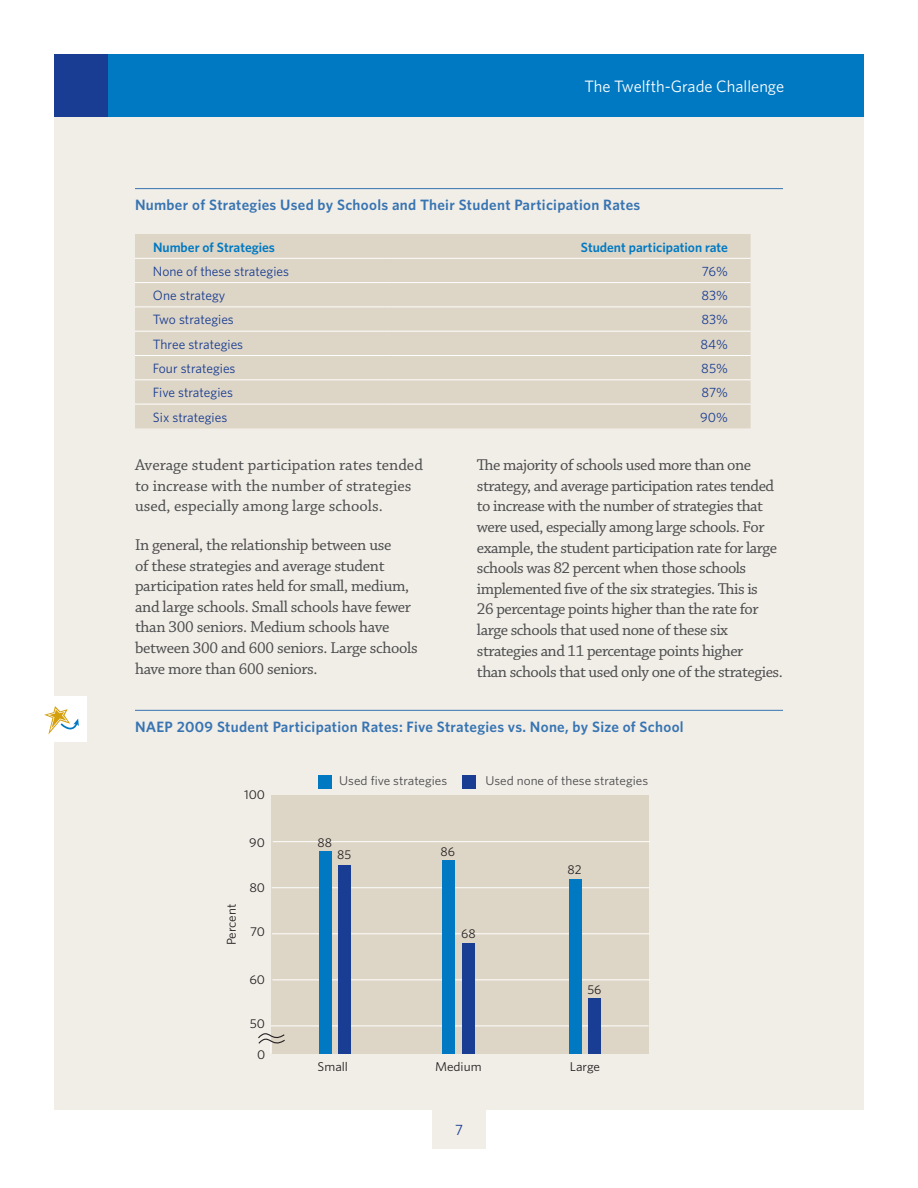
<style>
.page{position:relative;width:918px;height:1188px;background:#fff}
.page>*{position:absolute;margin:0;border:0;box-sizing:border-box;transform-origin:0 0}
.t1{font:16.5px/20.7px "Chaparral Pro";letter-spacing:-.025em;color:#4b4c4d}
.t2{font:16.5px/20.7px "Chaparral Pro";color:#4b4c4d}
.t3{font:16.5px "Whitney";color:#fff}
.t4{font:600 15px "Whitney";letter-spacing:.02em;color:#3674b2}
.t5{font:15px "Whitney";color:#193d92}
.t6{font:13.5px "Whitney";color:#193d92}
.t7{font:600 13.5px "Whitney";color:#0079c2}
.t8{font:12.75px "Whitney";color:#4b4c4d;scale:1.04 1}
.t9{font:12.75px "Whitney";color:#231f20;scale:1.04 1}
.t10{font:12.75px "Whitney";color:#231f20}
</style>
<div class="page">
<div style="left:54px;top:54px;width:810px;height:1056px;background:#f1ede7"></div>
<div style="left:108px;top:54px;width:756px;height:63px;background:#0079c2"></div>
<div style="left:54px;top:54px;width:54px;height:63px;background:#193d92"></div>
<div style="left:432px;top:1110px;width:54px;height:39px;background:#f1ede7"></div>
<hr style="left:135px;top:188px;width:648px;height:1px;background:#3674b2">
<div style="left:135px;top:234px;width:616px;height:194px;background:#ddd5c6"></div>
<hr style="left:135px;top:258px;width:256px;height:1px;background:#fff">
<hr style="left:391px;top:258px;width:360px;height:1px;background:#fff">
<hr style="left:135px;top:282px;width:256px;height:1px;background:#fff">
<hr style="left:391px;top:282px;width:360px;height:1px;background:#fff">
<hr style="left:135px;top:307px;width:256px;height:1px;background:#fff">
<hr style="left:391px;top:307px;width:360px;height:1px;background:#fff">
<hr style="left:135px;top:331px;width:256px;height:1px;background:#fff">
<hr style="left:391px;top:331px;width:360px;height:1px;background:#fff">
<hr style="left:135px;top:355px;width:256px;height:1px;background:#fff">
<hr style="left:391px;top:355px;width:360px;height:1px;background:#fff">
<hr style="left:135px;top:379px;width:256px;height:1px;background:#fff">
<hr style="left:391px;top:379px;width:360px;height:1px;background:#fff">
<hr style="left:135px;top:404px;width:256px;height:1px;background:#fff">
<hr style="left:391px;top:404px;width:360px;height:1px;background:#fff">
<div style="left:38px;top:696px;width:48px;height:46px;background:#fff"></div>
<svg style="left:44px;top:706px;width:35px;height:29px"></svg>
<div style="left:271px;top:796px;width:378px;height:258px;background:#ddd5c6"></div>
<hr style="left:271px;top:1026px;width:378px;height:1px;background:#fff">
<hr style="left:272px;top:980px;width:378px;height:1px;background:#fff">
<hr style="left:272px;top:933px;width:378px;height:1px;background:#fff">
<hr style="left:272px;top:887px;width:377px;height:1px;background:#fff">
<hr style="left:273px;top:841px;width:377px;height:1px;background:#fff">
<div style="left:588px;top:998px;width:13px;height:56px;background:#193d92"></div>
<div style="left:569px;top:879px;width:12px;height:175px;background:#0079c2"></div>
<div style="left:462px;top:943px;width:12px;height:111px;background:#193d92"></div>
<div style="left:442px;top:860px;width:13px;height:194px;background:#0079c2"></div>
<div style="left:338px;top:865px;width:13px;height:189px;background:#193d92"></div>
<div style="left:319px;top:851px;width:13px;height:203px;background:#0079c2"></div>
<svg style="left:258px;top:1026px;width:28px;height:28px"></svg>
<div style="left:318px;top:776px;width:13px;height:13px;background:#0079c2"></div>
<div style="left:463px;top:776px;width:13px;height:13px;background:#193d92"></div>
<hr style="left:135px;top:710px;width:648px;height:1px;background:#3674b2">
<p class="t3" style="left:584px;top:75px;width:201px">The Twelfth-Grade Challenge</p>
<p class="t4" style="left:135px;top:195px;width:507px">Number of Strategies Used by Schools and Their Student Participation Rates</p>
<p class="t7" style="left:153px;top:238px;width:124px">Number of Strategies</p>
<p class="t7" style="left:581px;top:238px;width:149px">Student participation rate</p>
<p class="t6" style="left:153px;top:262px;width:138px">None of these strategies</p>
<p class="t6" style="left:702px;top:262px;width:28px">76%</p>
<p class="t6" style="left:153px;top:286px;width:74px">One strategy</p>
<p class="t6" style="left:701px;top:286px;width:28px">83%</p>
<p class="t6" style="left:153px;top:311px;width:82px">Two strategies</p>
<p class="t6" style="left:701px;top:311px;width:28px">83%</p>
<p class="t6" style="left:153px;top:335px;width:92px">Three strategies</p>
<p class="t6" style="left:701px;top:335px;width:29px">84%</p>
<p class="t6" style="left:153px;top:359px;width:84px">Four strategies</p>
<p class="t6" style="left:701px;top:359px;width:28px">85%</p>
<p class="t6" style="left:153px;top:384px;width:82px">Five strategies</p>
<p class="t6" style="left:702px;top:384px;width:28px">87%</p>
<p class="t6" style="left:153px;top:408px;width:76px">Six strategies</p>
<p class="t6" style="left:700px;top:408px;width:29px">90%</p>
<p class="t2" style="left:135px;top:455px;width:289px">Average student participation rates tended to increase with the number of strategies used, especially among large schools.</p>
<p class="t1" style="left:135px;top:535px;width:284px">In general, the relationship between use<br>of these strategies and average student participation rates held for small, medium, and large schools. Small schools have fewer than 300 seniors. Medium schools have between 300 and 600 seniors. Large schools have more than 600 seniors.</p>
<p class="t1" style="left:477px;top:455px;width:307px">The majority of schools used more than one strategy, and average participation rates tended to increase with the number of strategies that were used, especially among large schools. For example, the student participation rate for large schools was 82 percent when those schools implemented five of the six strategies. This is<br>26 percentage points higher than the rate for large schools that used none of these six strategies and 11 percentage points higher<br>than schools that used only one of the strategies.</p>
<p class="t4" style="left:135px;top:717px;width:550px">NAEP 2009 Student Participation Rates: Five Strategies vs. None, by Size of School</p>
<p class="t9" style="left:244px;top:787px;width:22px">100</p>
<p class="t9" style="left:249px;top:834px;width:17px">90</p>
<p class="t9" style="left:223px;top:945px;width:41px;rotate:-90deg">Percent</p>
<p class="t9" style="left:249px;top:879px;width:17px">80</p>
<p class="t9" style="left:250px;top:923px;width:16px">70</p>
<p class="t9" style="left:249px;top:971px;width:17px">60</p>
<p class="t9" style="left:250px;top:1015px;width:16px">50</p>
<p class="t9" style="left:257px;top:1046px;width:9px">0</p>
<p class="t8" style="left:339px;top:772px;width:105px">Used five strategies</p>
<p class="t8" style="left:485px;top:772px;width:158px">Used none of these strategies</p>
<p class="t10" style="left:317px;top:834px;width:16px">88</p>
<p class="t10" style="left:337px;top:846px;width:16px">85</p>
<p class="t10" style="left:441px;top:843px;width:16px">86</p>
<p class="t10" style="left:461px;top:925px;width:16px">68</p>
<p class="t10" style="left:568px;top:861px;width:16px">82</p>
<p class="t10" style="left:587px;top:981px;width:16px">56</p>
<p class="t9" style="left:318px;top:1058px;width:31px">Small</p>
<p class="t9" style="left:435px;top:1058px;width:46px">Medium</p>
<p class="t9" style="left:570px;top:1058px;width:31px">Large</p>
<p class="t5" style="left:455px;top:1120px;width:9px">7</p>
</div>
